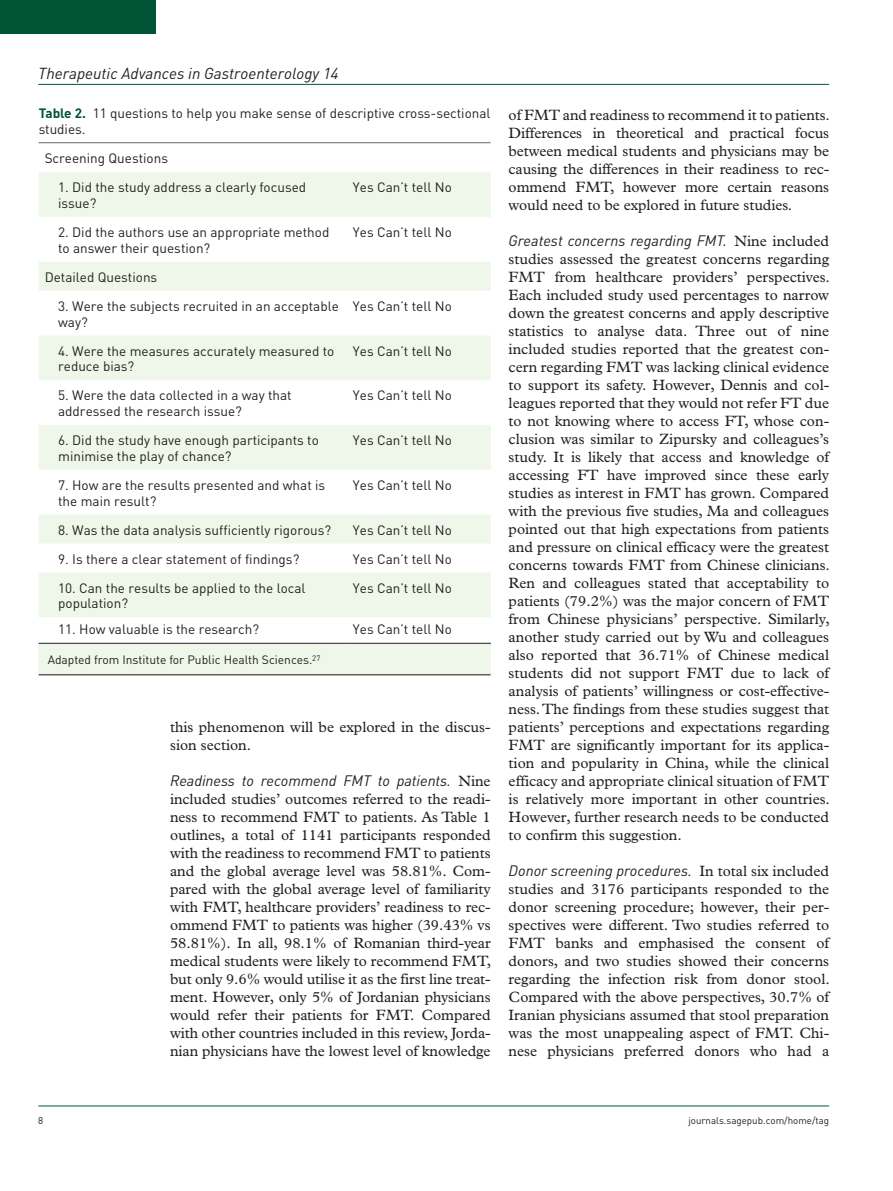
<style>
.page{position:relative;width:893px;height:1191px;background:#fff}
.page>*{position:absolute;margin:0;border:0;box-sizing:border-box;transform-origin:0 0}
.t1{font:italic 15.75px "DIN";color:#231f20}
.t2{font:15px/18px "Plantin Std";color:#231f20;text-align:justify}
.t3{font:italic 15px "DIN";letter-spacing:-.005em;color:#231f20}
.t4{font:13.5px/15.8px "DIN";color:#231f20}
.t5{font:12px "DIN";color:#231f20}
.t6{font:9.75px "DIN";color:#231f20}
.s1{font-weight:700;color:#015436}
.s2{font-family:"Plantin Std";font-style:normal}
</style>
<div class="page">
<hr style="left:38px;top:84px;width:791px;height:1px;background:#015436">
<hr style="left:38px;top:1105px;width:791px;height:1px;background:#015436">
<div style="left:0;top:0;width:155px;height:34px;background:#015436"></div>
<div style="left:38px;top:642px;width:452px;height:33px;background:#eff7ea"></div>
<hr style="left:39px;top:674px;width:451px;height:1px;background:#231f20">
<svg style="left:39px;top:143px;width:452px;height:500px"></svg>
<svg style="left:39px;top:172px;width:452px;height:445px;fill:#eff7ea"></svg>
<hr style="left:39px;top:643px;width:308px;height:1px;background:#231f20">
<hr style="left:347px;top:643px;width:144px;height:1px;background:#231f20">
<p class="t1" style="left:38px;top:63px;width:302px">Therapeutic Advances in Gastroenterology 14</p>
<p class="t4" style="left:39px;top:105px;width:453px"><span class="s1">Table 2.</span> 11 questions to help you make sense of descriptive cross-sectional studies.</p>
<p class="t4" style="left:45px;top:150px;width:125px">Screening Questions</p>
<p class="t4" style="left:58px;top:179px;width:250px">1. Did the study address a clearly focused issue?</p>
<p class="t4" style="left:353px;top:179px;width:100px">Yes Can’t tell No</p>
<p class="t4" style="left:58px;top:224px;width:273px">2. Did the authors use an appropriate method to answer their question?</p>
<p class="t4" style="left:353px;top:224px;width:100px">Yes Can’t tell No</p>
<p class="t4" style="left:45px;top:269px;width:114px">Detailed Questions</p>
<p class="t4" style="left:58px;top:298px;width:282px">3. Were the subjects recruited in an acceptable way?</p>
<p class="t4" style="left:353px;top:298px;width:100px">Yes Can’t tell No</p>
<p class="t4" style="left:58px;top:342px;width:278px">4. Were the measures accurately measured to reduce bias?</p>
<p class="t4" style="left:353px;top:342px;width:100px">Yes Can’t tell No</p>
<p class="t4" style="left:58px;top:387px;width:235px">5. Were the data collected in a way that addressed the research issue?</p>
<p class="t4" style="left:353px;top:387px;width:100px">Yes Can’t tell No</p>
<p class="t4" style="left:58px;top:432px;width:262px">6. Did the study have enough participants to minimise the play of chance?</p>
<p class="t4" style="left:353px;top:432px;width:100px">Yes Can’t tell No</p>
<p class="t4" style="left:58px;top:477px;width:269px">7. How are the results presented and what is the main result?</p>
<p class="t4" style="left:353px;top:477px;width:100px">Yes Can’t tell No</p>
<p class="t4" style="left:58px;top:521px;width:274px">8. Was the data analysis sufficiently rigorous?</p>
<p class="t4" style="left:353px;top:521px;width:100px">Yes Can’t tell No</p>
<p class="t4" style="left:58px;top:550px;width:243px">9. Is there a clear statement of findings?</p>
<p class="t4" style="left:353px;top:550px;width:100px">Yes Can’t tell No</p>
<p class="t4" style="left:58px;top:579px;width:249px">10. Can the results be applied to the local population?</p>
<p class="t4" style="left:353px;top:579px;width:100px">Yes Can’t tell No</p>
<p class="t4" style="left:58px;top:621px;width:202px">11. How valuable is the research?</p>
<p class="t4" style="left:353px;top:621px;width:100px">Yes Can’t tell No</p>
<p class="t5" style="left:48px;top:652px;width:274px">Adapted from Institute for Public Health Sciences.<sup>27</sup></p>
<p class="t2" style="left:170px;top:718px;width:322px">this phenomenon will be explored in the discus&shy;sion section.</p>
<p class="t3" style="left:170px;top:771px;width:322px">Readiness to recommend FMT to patients. <span class="s2">Nine</span></p>
<p class="t2" style="left:170px;top:790px;width:323px">included studies’ outcomes referred to the readi&shy;ness to recommend FMT to patients. As Table 1 outlines, a total of 1141 participants responded with the readiness to recommend FMT to patients and the global average level was 58.81%. Com&shy;pared with the global average level of familiarity with FMT, healthcare providers’ readiness to rec&shy;ommend FMT to patients was higher (39.43% vs 58.81%). In all, 98.1% of Romanian third-year medical students were likely to recommend FMT, but only 9.6% would utilise it as the first line treat&shy;ment. However, only 5% of Jordanian physicians would refer their patients for FMT. Compared with other countries included in this review, Jorda&shy;nian physicians have the lowest level of knowledge</p>
<p class="t2" style="left:509px;top:106px;width:323px">of FMT and readiness to recommend it to patients.<br>Differences in theoretical and practical focus between medical students and physicians may be causing the differences in their readiness to rec&shy;ommend FMT, however more certain reasons would need to be explored in future studies.</p>
<p class="t3" style="left:509px;top:231px;width:322px">Greatest concerns regarding FMT. <span class="s2">Nine included</span></p>
<p class="t2" style="left:509px;top:250px;width:323px">studies assessed the greatest concerns regarding FMT from healthcare providers’ perspectives.<br>Each included study used percentages to narrow down the greatest concerns and apply descriptive statistics to analyse data. Three out of nine included studies reported that the greatest con&shy;cern regarding FMT was lacking clinical evidence to support its safety. However, Dennis and col&shy;leagues reported that they would not refer FT due to not knowing where to access FT, whose con&shy;clusion was similar to Zipursky and colleagues’s study. It is likely that access and knowledge of accessing FT have improved since these early studies as interest in FMT has grown. Compared with the previous five studies, Ma and colleagues pointed out that high expectations from patients and pressure on clinical efficacy were the greatest concerns towards FMT from Chinese clinicians.<br>Ren and colleagues stated that acceptability to patients (79.2%) was the major concern of FMT from Chinese physicians’ perspective. Similarly, another study carried out by Wu and colleagues also reported that 36.71% of Chinese medical students did not support FMT due to lack of analysis of patients’ willingness or cost-effective&shy;ness. The findings from these studies suggest that patients’ perceptions and expectations regarding FMT are significantly important for its applica&shy;tion and popularity in China, while the clinical efficacy and appropriate clinical situation of FMT is relatively more important in other countries.<br>However, further research needs to be conducted to confirm this suggestion.</p>
<p class="t3" style="left:509px;top:861px;width:322px">Donor screening procedures. <span class="s2">In total six included</span></p>
<p class="t2" style="left:509px;top:880px;width:323px">studies and 3176 participants responded to the donor screening procedure; however, their per&shy;spectives were different. Two studies referred to FMT banks and emphasised the consent of donors, and two studies showed their concerns regarding the infection risk from donor stool.<br>Compared with the above perspectives, 30.7% of Iranian physicians assumed that stool preparation was the most unappealing aspect of FMT. Chi&shy;nese physicians preferred donors who had a</p>
<p class="t6" style="left:38px;top:1114px;width:7px">8</p>
<p class="t6" style="left:688px;top:1114px;width:142px">journals.sagepub.com/home/tag</p>
</div>
